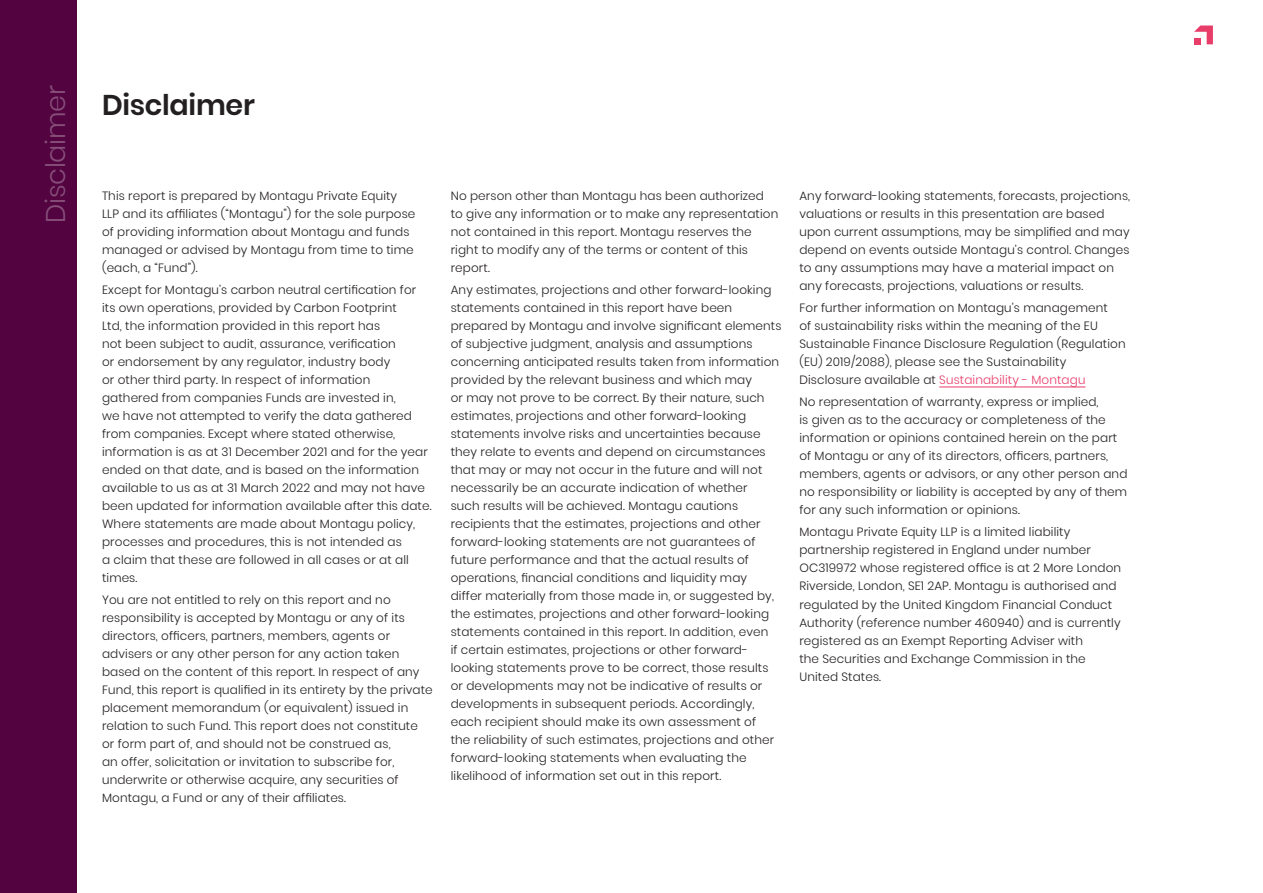
<style>
.page{position:relative;width:1263px;height:893px;background:#fff}
.page>*{position:absolute;margin:0;border:0;box-sizing:border-box;transform-origin:0 0}
.t1{font:600 28.5px "Poppins";letter-spacing:-.01em;color:#231f20}
.t2{font:300 27px "Poppins";letter-spacing:-.01em;color:#864e79}
.t3{font:300 12px/18px "Poppins";letter-spacing:.01em;color:#231f20}
.s1{color:#e83d69}
</style>
<div class="page">
<hr style="left:939px;top:387px;width:146px;height:1px;background:#e83d69">
<div style="left:0;top:0;width:77px;height:893px;background:#520340"></div>
<svg style="left:1194px;top:26px;width:19px;height:18px"></svg>
<p class="t2" style="left:40px;top:223px;width:139px;rotate:-90deg">Disclaimer</p>
<p class="t1" style="left:102px;top:88px;width:154px">Disclaimer</p>
<p class="t3" style="left:102px;top:187px;width:315px">This report is prepared by Montagu Private Equity LLP and its affiliates (“Montagu”) for the sole purpose of providing information about Montagu and funds managed or advised by Montagu from time to time (each, a “Fund”).</p>
<p class="t3" style="left:102px;top:281px;width:331px">Except for Montagu’s carbon neutral certification for its own operations, provided by Carbon Footprint<br>Ltd, the information provided in this report has<br>not been subject to audit, assurance, verification<br>or endorsement by any regulator, industry body<br>or other third party. In respect of information<br>gathered from companies Funds are invested in,<br>we have not attempted to verify the data gathered from companies. Except where stated otherwise, information is as at 31 December 2021 and for the year ended on that date, and is based on the information available to us as at 31 March 2022 and may not have been updated for information available after this date.<br>Where statements are made about Montagu policy, processes and procedures, this is not intended as<br>a claim that these are followed in all cases or at all times.</p>
<p class="t3" style="left:102px;top:591px;width:332px">You are not entitled to rely on this report and no responsibility is accepted by Montagu or any of its directors, officers, partners, members, agents or advisers or any other person for any action taken based on the content of this report. In respect of any Fund, this report is qualified in its entirety by the private placement memorandum (or equivalent) issued in relation to such Fund. This report does not constitute or form part of, and should not be construed as,<br>an offer, solicitation or invitation to subscribe for, underwrite or otherwise acquire, any securities of Montagu, a Fund or any of their affiliates.</p>
<p class="t3" style="left:451px;top:187px;width:329px">No person other than Montagu has been authorized to give any information or to make any representation not contained in this report. Montagu reserves the right to modify any of the terms or content of this report.</p>
<p class="t3" style="left:451px;top:281px;width:332px">Any estimates, projections and other forward-looking statements contained in this report have been prepared by Montagu and involve significant elements of subjective judgment, analysis and assumptions concerning anticipated results taken from information provided by the relevant business and which may<br>or may not prove to be correct. By their nature, such estimates, projections and other forward-looking statements involve risks and uncertainties because they relate to events and depend on circumstances that may or may not occur in the future and will not necessarily be an accurate indication of whether<br>such results will be achieved. Montagu cautions recipients that the estimates, projections and other forward-looking statements are not guarantees of future performance and that the actual results of operations, financial conditions and liquidity may differ materially from those made in, or suggested by, the estimates, projections and other forward-looking statements contained in this report. In addition, even<br>if certain estimates, projections or other forward&shy;looking statements prove to be correct, those results or developments may not be indicative of results or developments in subsequent periods. Accordingly, each recipient should make its own assessment of<br>the reliability of such estimates, projections and other forward-looking statements when evaluating the likelihood of information set out in this report.</p>
<p class="t3" style="left:799px;top:187px;width:332px">Any forward-looking statements, forecasts, projections, valuations or results in this presentation are based upon current assumptions, may be simplified and may depend on events outside Montagu’s control. Changes to any assumptions may have a material impact on any forecasts, projections, valuations or results.</p>
<p class="t3" style="left:799px;top:299px;width:328px">For further information on Montagu’s management<br>of sustainability risks within the meaning of the EU Sustainable Finance Disclosure Regulation (Regulation (EU) 2019/2088), please see the Sustainability Disclosure available at <span class="s1">Sustainability - Montagu</span></p>
<p class="t3" style="left:799px;top:393px;width:329px">No representation of warranty, express or implied,<br>is given as to the accuracy or completeness of the information or opinions contained herein on the part of Montagu or any of its directors, officers, partners, members, agents or advisors, or any other person and no responsibility or liability is accepted by any of them for any such information or opinions.</p>
<p class="t3" style="left:799px;top:523px;width:323px">Montagu Private Equity LLP is a limited liability partnership registered in England under number OC319972 whose registered office is at 2 More London Riverside, London, SE1 2AP. Montagu is authorised and regulated by the United Kingdom Financial Conduct Authority (reference number 460940) and is currently registered as an Exempt Reporting Adviser with<br>the Securities and Exchange Commission in the United States.</p>
</div>
